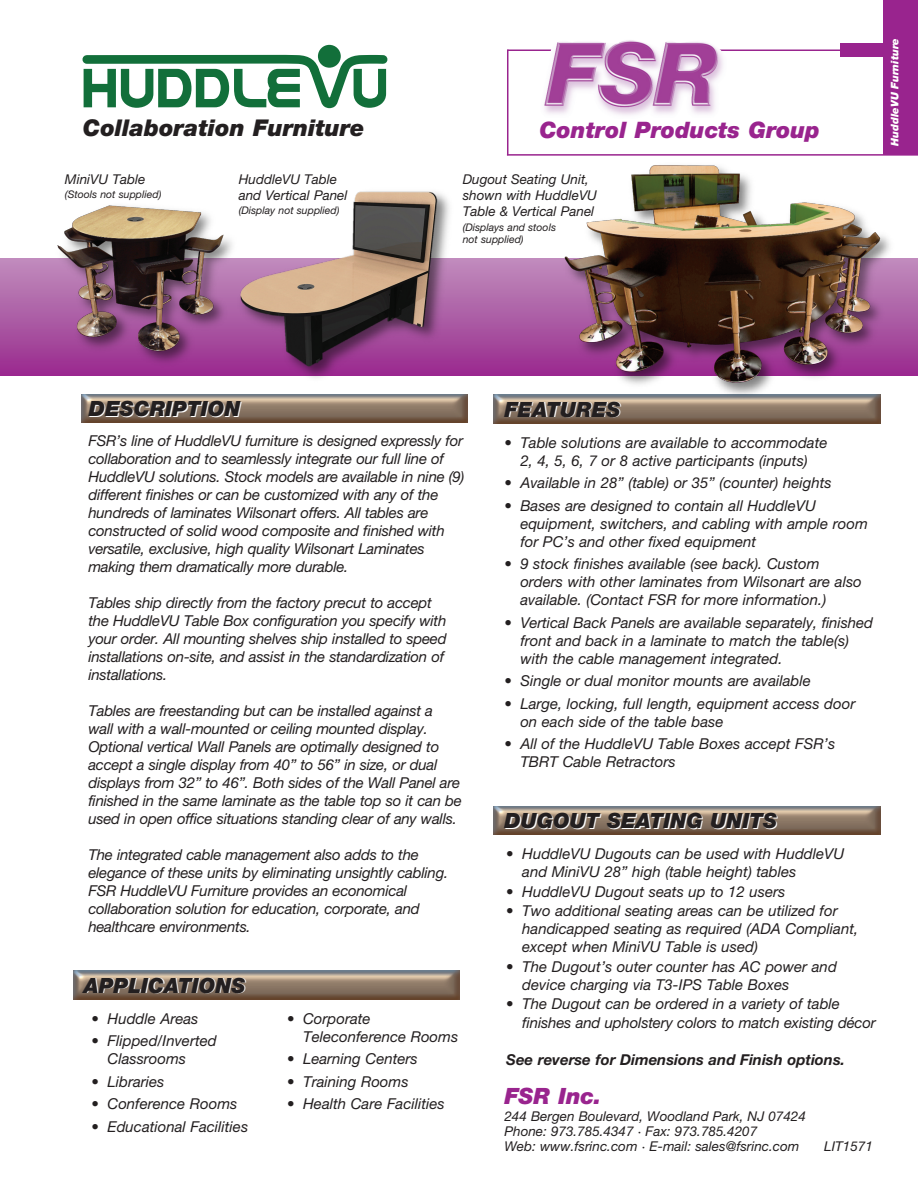
<style>
.page{position:relative;width:918px;height:1188px;background:#fff}
.page>*{position:absolute;margin:0;border:0;box-sizing:border-box;transform-origin:0 0}
.t1{font:italic 900 23.1px "Helvetica Neue";color:#231f20}
.t2{font:italic 900 22.65px "Helvetica Neue";color:#99248e}
.t3{font:italic 900 22.5px "Helvetica Neue";color:#99248e}
.t4{font:italic 900 21px "Helvetica Neue";color:#231f20}
.t5{font:italic 15px/18px "Helvetica Neue";letter-spacing:-.015em;color:#231f20}
.t6{font:italic 15px/18px "Helvetica Neue LT Std";color:#231f20}
.t7{font:italic 700 15px "Helvetica Neue LT Std";color:#231f20}
.t8{font:italic 13.5px/15px "Helvetica Neue";color:#231f20}
.t9{font:italic 13.5px/16.2px "Helvetica Neue LT Std";color:#231f20}
.t10{font:italic 10.5px/12.6px "Helvetica Neue LT Std";color:#231f20}
.t11{font:italic 900 10.5px "Helvetica Neue";color:#fff}
.s1{font-family:"Helvetica Neue"}
</style>
<div class="page">
<img style="left:0;top:258px;width:524px;height:117px">
<img style="left:494px;top:395px;width:30px;height:28px">
<hr style="left:507px;top:50px;width:354px;height:1px;background:#99248e">
<div style="left:840px;top:43px;width:45px;height:14px;background:#99248e"></div>
<img style="left:540px;top:40px;width:188px;height:65px">
<hr style="left:507px;top:50px;width:1px;height:105px;background:#99248e">
<hr style="left:507px;top:154px;width:411px;height:2px;background:#99248e">
<div style="left:884px;top:0;width:34px;height:155px;background:#99248e"></div>
<img style="left:494px;top:806px;width:387px;height:29px">
<img style="left:81px;top:394px;width:387px;height:29px">
<svg style="left:82px;top:51px;width:306px;height:57px"></svg>
<div style="left:318px;top:45px;width:23px;height:23px;background:#126f3a;border-radius:50%"></div>
<img style="left:73px;top:971px;width:387px;height:28px">
<img style="left:47px;top:238px;width:183px;height:138px">
<img style="left:55px;top:205px;width:169px;height:148px">
<img style="left:230px;top:195px;width:232px;height:183px">
<img style="left:236px;top:191px;width:207px;height:177px">
<img style="left:524px;top:105px;width:360px;height:319px">
<img style="left:556px;top:128px;width:362px;height:261px">
<h1 class="t1" style="left:83px;top:120px;width:283px">Collaboration Furniture</h1>
<h2 class="t2" style="left:539px;top:121px;width:282px">Control Products Group</h2>
<p class="t11" style="left:891px;top:146px;width:109px;rotate:-90deg">HuddleVU Furniture</p>
<p class="t9" style="left:65px;top:172px;width:82px">MiniVU Table</p>
<p class="t10" style="left:65px;top:189px;width:98px">(Stools not supplied)</p>
<p class="t9" style="left:239px;top:172px;width:110px">HuddleVU Table and Vertical Panel</p>
<p class="t10" style="left:239px;top:205px;width:102px">(Display not supplied)</p>
<p class="t9" style="left:463px;top:172px;width:136px">Dugout Seating Unit, shown with HuddleVU<br>Table &amp; Vertical Panel</p>
<p class="t10" style="left:463px;top:222px;width:95px">(Displays and stools not supplied)</p>
<h3 class="t4" style="left:89px;top:401px;width:153px">DESCRIPTION</h3>
<p class="t5" style="left:88px;top:433px;width:378px">FSR’s line of HuddleVU furniture is designed expressly for collaboration and to seamlessly integrate our full line of HuddleVU solutions. Stock models are available in nine (9) different finishes or can be customized with any of the hundreds of laminates Wilsonart offers. All tables are constructed of solid wood composite and finished with versatile, exclusive, high quality Wilsonart Laminates making them dramatically more durable.</p>
<p class="t5" style="left:88px;top:595px;width:360px">Tables ship directly from the factory precut to accept the HuddleVU Table Box configuration you specify with your order. All mounting shelves ship installed to speed installations on-site, and assist in the standardization of installations.</p>
<p class="t5" style="left:88px;top:703px;width:375px">Tables are freestanding but can be installed against a wall with a wall-mounted or ceiling mounted display.<br>Optional vertical Wall Panels are optimally designed to accept a single display from 40” to 56” in size, or dual displays from 32” to 46”. Both sides of the Wall Panel are finished in the same laminate as the table top so it can be used in open office situations standing clear of any walls.</p>
<p class="t5" style="left:88px;top:847px;width:361px">The integrated cable management also adds to the elegance of these units by eliminating unsightly cabling.<br>FSR HuddleVU Furniture provides an economical collaboration solution for education, corporate, and healthcare environments.</p>
<h3 class="t4" style="left:84px;top:978px;width:163px">APPLICATIONS</h3>
<p class="t5" style="left:92px;top:1011px;width:108px">• Huddle Areas</p>
<p class="t5" style="left:108px;top:1033px;width:111px;text-indent:-16px">• Flipped/Inverted<br>Classrooms</p>
<p class="t5" style="left:92px;top:1074px;width:74px">• Libraries</p>
<p class="t5" style="left:92px;top:1096px;width:147px">• Conference Rooms</p>
<p class="t5" style="left:92px;top:1119px;width:158px">• Educational Facilities</p>
<p class="t5" style="left:303px;top:1011px;width:157px;text-indent:-16px">• Corporate<br>Teleconference Rooms</p>
<p class="t5" style="left:287px;top:1051px;width:132px">• Learning Centers</p>
<p class="t5" style="left:287px;top:1074px;width:123px">• Training Rooms</p>
<p class="t5" style="left:287px;top:1096px;width:159px">• Health Care Facilities</p>
<h3 class="t4" style="left:505px;top:402px;width:117px">FEATURES</h3>
<p class="t5" style="left:504px;top:435px;width:325px;text-align:center">• Table solutions are available to accommodate<br>2, 4, 5, 6, 7 or 8 active participants (inputs)</p>
<p class="t5" style="left:504px;top:475px;width:329px">• Available in 28” (table) or 35” (counter) heights</p>
<p class="t5" style="left:520px;top:498px;width:349px;text-indent:-16px">• Bases are designed to contain all HuddleVU equipment, switchers, and cabling with ample room for PC’s and other fixed equipment</p>
<p class="t5" style="left:520px;top:556px;width:343px;text-indent:-16px">• 9 stock finishes available (see back). Custom orders with other laminates from Wilsonart are also available. (Contact FSR for more information.)</p>
<p class="t5" style="left:520px;top:615px;width:354px;text-indent:-16px">• Vertical Back Panels are available separately, finished front and back in a laminate to match the table(s) with the cable management integrated.</p>
<p class="t5" style="left:504px;top:673px;width:308px">• Single or dual monitor mounts are available</p>
<p class="t5" style="left:520px;top:696px;width:337px;text-indent:-16px">• Large, locking, full length, equipment access door on each side of the table base</p>
<p class="t5" style="left:520px;top:736px;width:316px;text-indent:-16px">• All of the HuddleVU Table Boxes accept FSR’s<br>TBRT Cable Retractors</p>
<h3 class="t4" style="left:505px;top:813px;width:274px">DUGOUT SEATING UNITS</h3>
<p class="t6" style="left:522px;top:847px;width:324px;text-indent:-16px"><span class="s1">•</span> HuddleVU Dugouts can be used with HuddleVU and MiniVU 28” high (table height) tables</p>
<p class="t6" style="left:506px;top:884px;width:281px"><span class="s1">•</span> HuddleVU Dugout seats up to 12 users</p>
<p class="t6" style="left:522px;top:904px;width:338px;text-indent:-16px"><span class="s1">•</span> Two additional seating areas can be utilized for handicapped seating as required (ADA Compliant, except when MiniVU Table is used)</p>
<p class="t6" style="left:522px;top:959px;width:316px;text-indent:-16px"><span class="s1">•</span> The Dugout’s outer counter has AC power and device charging via T3-IPS Table Boxes</p>
<p class="t6" style="left:522px;top:996px;width:355px;text-indent:-16px"><span class="s1">•</span> The Dugout can be ordered in a variety of table finishes and upholstery colors to match existing décor</p>
<p class="t7" style="left:506px;top:1054px;width:340px">See reverse for Dimensions and Finish options.</p>
<h3 class="t3" style="left:504px;top:1088px;width:99px">FSR Inc.</h3>
<p class="t8" style="left:504px;top:1110px;width:303px">244 Bergen Boulevard, Woodland Park, NJ 07424<br>Phone: 973.785.4347 · Fax: 973.785.4207<br>Web: www.fsrinc.com · E-mail: sales@fsrinc.com</p>
<p class="t8" style="left:824px;top:1140px;width:50px">LIT1571</p>
</div>
